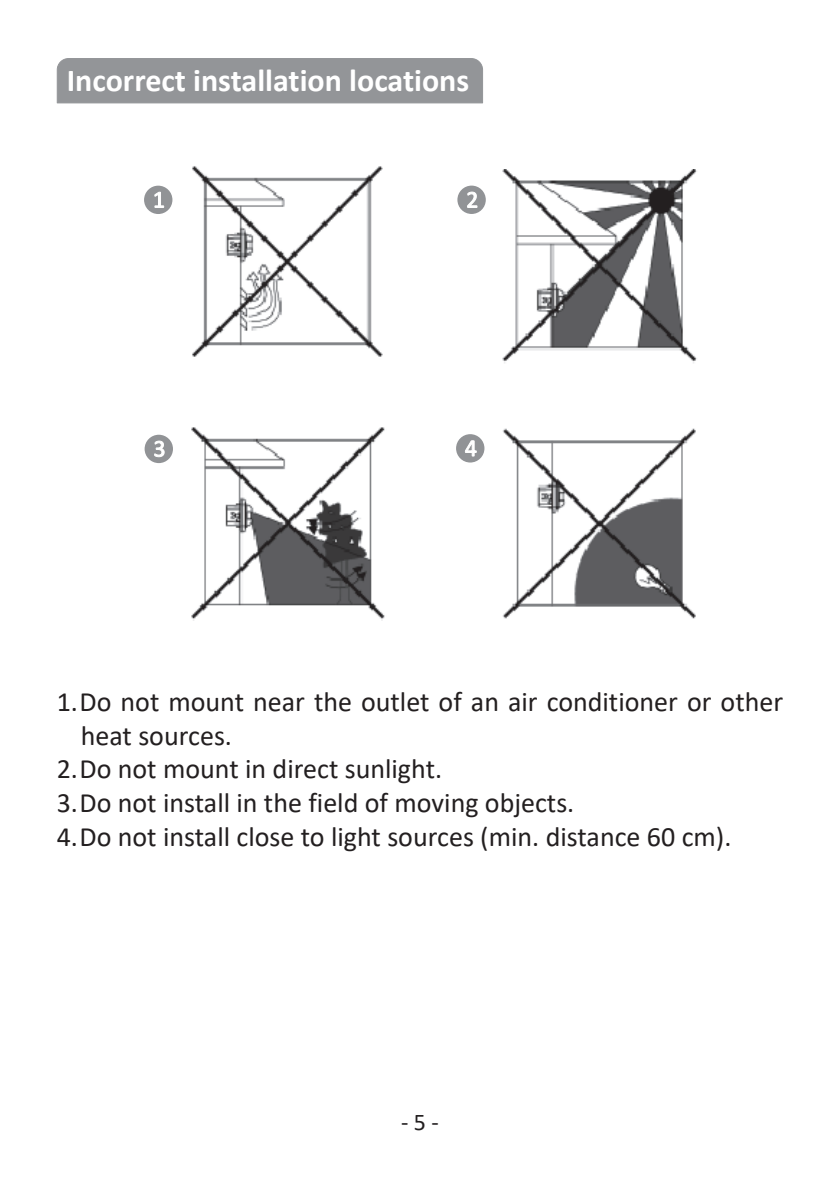
<style>
.page{position:relative;width:840px;height:1191px;background:#fff}
.page>*{position:absolute;margin:0;border:0;box-sizing:border-box;transform-origin:0 0}
.t1{font:700 32px "Calibri";color:#fff}
.t2{font:28px/33.6px "Calibri";color:#231f20}
.t3{font:24px "Calibri";color:#231f20}
</style>
<div class="page">
<img style="left:192px;top:166px;width:191px;height:191px">
<div style="left:144px;top:186px;width:28px;height:28px;background:#919396;border-radius:50%"></div>
<svg style="left:154px;top:191px;width:10px;height:17px"></svg>
<img style="left:502px;top:428px;width:194px;height:191px">
<div style="left:456px;top:434px;width:28px;height:28px;background:#919396;border-radius:50%"></div>
<svg style="left:465px;top:440px;width:12px;height:17px"></svg>
<img style="left:502px;top:169px;width:195px;height:194px">
<div style="left:457px;top:186px;width:28px;height:28px;background:#919396;border-radius:50%"></div>
<svg style="left:467px;top:191px;width:10px;height:17px"></svg>
<img style="left:191px;top:427px;width:194px;height:193px">
<div style="left:144px;top:435px;width:29px;height:28px;background:#919396;border-radius:50%"></div>
<svg style="left:154px;top:440px;width:11px;height:18px"></svg>
<div style="left:57px;top:58px;width:426px;height:45px;background:#939598"></div>
<p class="t1" style="left:67px;top:58px;width:404px">Incorrect installation locations</p>
<p class="t2" style="left:81px;top:684px;width:703px;text-indent:-24px">1. Do not mount near the outlet of an air conditioner or other heat sources.</p>
<p class="t2" style="left:57px;top:751px;width:386px">2. Do not mount in direct sunlight.</p>
<p class="t2" style="left:57px;top:785px;width:519px">3. Do not install in the field of moving objects.</p>
<p class="t2" style="left:57px;top:818px;width:675px">4. Do not install close to light sources (min. distance 60 cm).</p>
<p class="t3" style="left:401px;top:1105px;width:39px">- 5 -</p>
</div>
